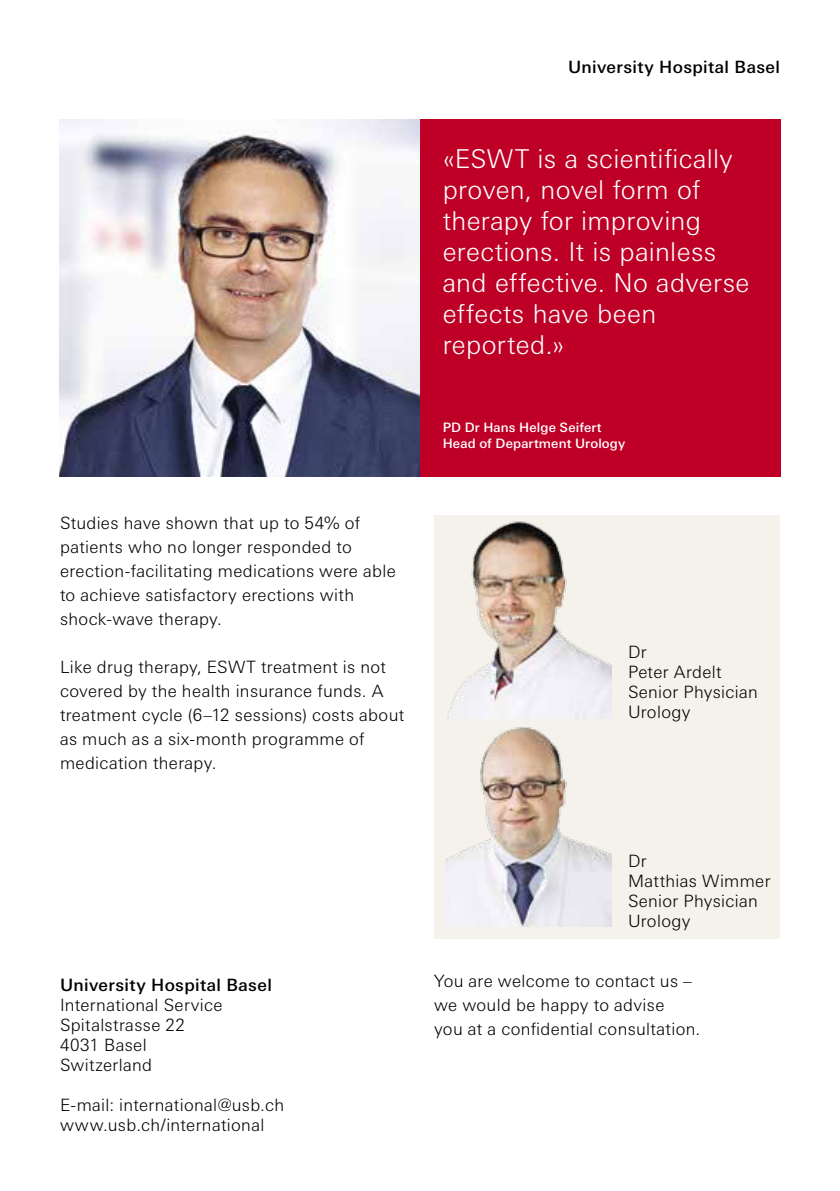
<style>
.page{position:relative;width:840px;height:1191px;background:#fff}
.page>*{position:absolute;margin:0;border:0;box-sizing:border-box;transform-origin:0 0}
.t1{font:300 26px/31px "Linotype Univers Basic";letter-spacing:.01em;color:#fff}
.t2{font:300 17px/24px "Linotype Univers Basic";letter-spacing:.02em;color:#000}
.t3{font:500 17px "Linotype Univers Basic";letter-spacing:.02em;color:#000}
.t4{font:500 13px/16px "Linotype Univers Basic";letter-spacing:.01em;color:#fff}
</style>
<div class="page">
<div style="left:434px;top:515px;width:345px;height:424px;background:#f5f2ec"></div>
<img style="left:447px;top:521px;width:164px;height:197px">
<img style="left:445px;top:727px;width:166px;height:199px">
<img style="left:60px;top:119px;width:360px;height:357px">
<div style="left:420px;top:119px;width:359px;height:357px;background:#be0027"></div>
<p class="t2" style="left:60px;top:510px;width:337px">Studies have shown that up to 54% of patients who no longer responded to erection-facilitating medications were able to achieve satisfactory erections with shock-wave therapy.</p>
<p class="t2" style="left:60px;top:654px;width:345px">Like drug therapy, ESWT treatment is not covered by the health insurance funds. A treatment cycle (6–12 sessions) costs about as much as a six-month programme of medication therapy.</p>
<p class="t3" style="left:567px;top:57px;width:213px">University Hospital Basel</p>
<h1 class="t1" style="left:442px;top:143px;width:308px">«ESWT is a scientifically proven, novel form of therapy for improving erections. It is painless and effective. No adverse effects have been reported.»</h1>
<p class="t4" style="left:442px;top:419px;width:184px">PD Dr Hans Helge Seifert<br>Head of Department Urology</p>
<p class="t2" style="left:627px;top:642px;width:131px;line-height:20px">Dr<br>Peter Ardelt<br>Senior Physician<br>Urology</p>
<p class="t3" style="left:60px;top:975px;width:213px">University Hospital Basel</p>
<p class="t2" style="left:60px;top:995px;width:164px;line-height:20px">International Service<br>Spitalstrasse 22<br>4031 Basel<br>Switzerland</p>
<p class="t2" style="left:60px;top:1095px;width:225px;line-height:20px">E-mail: international@usb.ch www.usb.ch/international</p>
<p class="t2" style="left:627px;top:850px;width:144px;line-height:20px">Dr<br>Matthias Wimmer<br>Senior Physician<br>Urology</p>
<p class="t2" style="left:434px;top:969px;width:267px">You are welcome to contact us – we would be happy to advise<br>you at a confidential consultation.</p>
</div>
